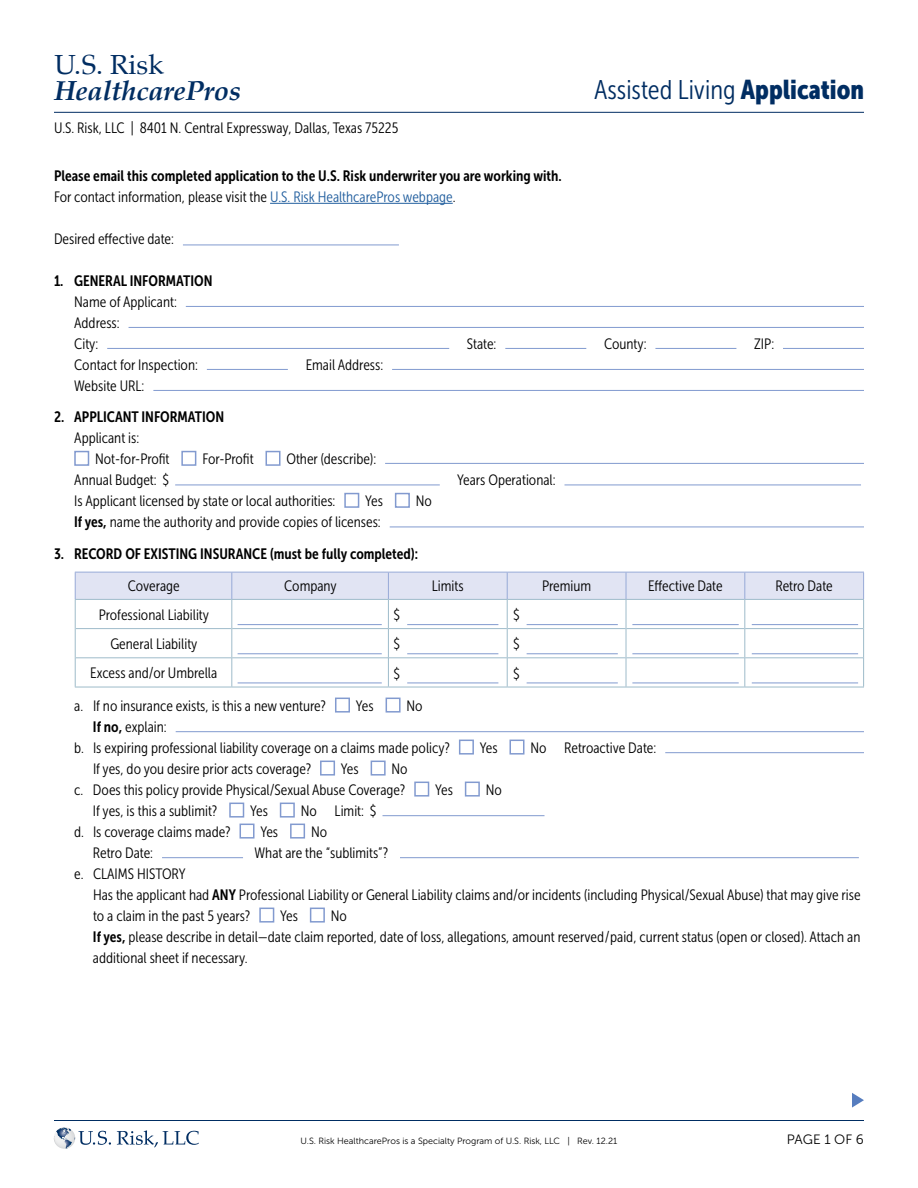
<style>
.page{position:relative;width:918px;height:1188px;background:#fff}
.page>*{position:absolute;margin:0;border:0;box-sizing:border-box;transform-origin:0 0}
.t1{font:italic 700 27.6px "Palatino";letter-spacing:-.015em;color:#002d62}
.t2{font:27.6px "Palatino";color:#002d62}
.t3{font:27px "Museo Sans Cond 300";color:#002d62}
.t4{font:15px/21px "Museo Sans Cond 300";color:#000}
.t5{font:15px "Museo Sans Cond 700";color:#000}
.t6{font:13.5px "Museo Sans 300";letter-spacing:-.005em;color:#000}
.t7{font:9px "Museo Sans 300";color:#000}
.s1{font-family:"Museo Sans Cond 900"}
.s2{color:#215e9e}
.s3{font-family:"Museo Sans Cond 700"}
</style>
<div class="page">
<hr style="left:54px;top:1120px;width:810px;height:1px;background:#002d62">
<hr style="left:54px;top:112px;width:810px;height:1px;background:#002d62">
<svg style="left:117px;top:1130px;width:82px;height:17px"></svg>
<svg style="left:54px;top:1127px;width:21px;height:22px"></svg>
<svg style="left:57px;top:1127px;width:54px;height:22px"></svg>
<hr style="left:270px;top:203px;width:183px;height:1px;background:#215e9e">
<hr style="left:183px;top:245px;width:216px;height:1px;background:#829acf">
<hr style="left:186px;top:306px;width:678px;height:1px;background:#829acf">
<hr style="left:129px;top:327px;width:735px;height:1px;background:#829acf">
<hr style="left:107px;top:348px;width:342px;height:1px;background:#829acf">
<hr style="left:505px;top:348px;width:81px;height:1px;background:#829acf">
<hr style="left:655px;top:348px;width:81px;height:1px;background:#829acf">
<hr style="left:783px;top:348px;width:81px;height:1px;background:#829acf">
<hr style="left:207px;top:369px;width:81px;height:1px;background:#829acf">
<hr style="left:392px;top:369px;width:472px;height:1px;background:#829acf">
<hr style="left:153px;top:390px;width:711px;height:1px;background:#829acf">
<div style="left:74px;top:451px;width:15px;height:15px;border:2px solid #829acf"></div>
<div style="left:181px;top:451px;width:15px;height:15px;border:2px solid #829acf"></div>
<div style="left:266px;top:451px;width:15px;height:15px;border:2px solid #829acf"></div>
<hr style="left:385px;top:463px;width:479px;height:1px;background:#829acf">
<hr style="left:175px;top:485px;width:265px;height:1px;background:#829acf">
<hr style="left:564px;top:485px;width:297px;height:1px;background:#829acf">
<div style="left:344px;top:493px;width:15px;height:15px;border:2px solid #829acf"></div>
<div style="left:395px;top:493px;width:15px;height:15px;border:2px solid #829acf"></div>
<hr style="left:390px;top:527px;width:474px;height:1px;background:#829acf">
<div style="left:335px;top:698px;width:15px;height:15px;border:2px solid #829acf"></div>
<div style="left:386px;top:698px;width:15px;height:15px;border:2px solid #829acf"></div>
<hr style="left:176px;top:731px;width:688px;height:1px;background:#829acf">
<div style="left:459px;top:740px;width:15px;height:15px;border:2px solid #829acf"></div>
<div style="left:509px;top:740px;width:15px;height:15px;border:2px solid #829acf"></div>
<hr style="left:665px;top:752px;width:199px;height:1px;background:#829acf">
<div style="left:320px;top:761px;width:15px;height:15px;border:2px solid #829acf"></div>
<div style="left:371px;top:761px;width:15px;height:15px;border:2px solid #829acf"></div>
<div style="left:414px;top:782px;width:15px;height:15px;border:2px solid #829acf"></div>
<div style="left:465px;top:782px;width:15px;height:15px;border:2px solid #829acf"></div>
<div style="left:229px;top:803px;width:15px;height:15px;border:2px solid #829acf"></div>
<div style="left:280px;top:803px;width:15px;height:15px;border:2px solid #829acf"></div>
<hr style="left:383px;top:815px;width:162px;height:1px;background:#829acf">
<div style="left:240px;top:824px;width:15px;height:15px;border:2px solid #829acf"></div>
<div style="left:290px;top:824px;width:15px;height:15px;border:2px solid #829acf"></div>
<hr style="left:162px;top:857px;width:81px;height:1px;background:#829acf">
<hr style="left:400px;top:857px;width:459px;height:1px;background:#829acf">
<div style="left:259px;top:908px;width:15px;height:15px;border:2px solid #829acf"></div>
<div style="left:310px;top:908px;width:15px;height:15px;border:2px solid #829acf"></div>
<svg style="left:852px;top:1093px;width:12px;height:15px"></svg>
<hr style="left:75px;top:687px;width:157px;height:1px;background:#9ebbca">
<hr style="left:232px;top:687px;width:156px;height:1px;background:#9ebbca">
<hr style="left:388px;top:687px;width:119px;height:1px;background:#9ebbca">
<hr style="left:507px;top:687px;width:119px;height:1px;background:#9ebbca">
<hr style="left:626px;top:687px;width:119px;height:1px;background:#9ebbca">
<hr style="left:745px;top:687px;width:119px;height:1px;background:#9ebbca">
<svg style="left:75px;top:572px;width:789px;height:115px"></svg>
<hr style="left:626px;top:572px;width:119px;height:1px;background:#97aad7">
<hr style="left:745px;top:572px;width:119px;height:1px;background:#97aad7">
<hr style="left:407px;top:624px;width:91px;height:1px;background:#829acf">
<hr style="left:238px;top:624px;width:144px;height:1px;background:#829acf">
<hr style="left:632px;top:624px;width:107px;height:1px;background:#829acf">
<hr style="left:752px;top:624px;width:106px;height:1px;background:#829acf">
<hr style="left:527px;top:624px;width:91px;height:1px;background:#829acf">
<hr style="left:407px;top:653px;width:91px;height:1px;background:#829acf">
<hr style="left:238px;top:653px;width:144px;height:1px;background:#829acf">
<hr style="left:632px;top:653px;width:107px;height:1px;background:#829acf">
<hr style="left:752px;top:653px;width:106px;height:1px;background:#829acf">
<hr style="left:527px;top:653px;width:91px;height:1px;background:#829acf">
<hr style="left:407px;top:683px;width:91px;height:1px;background:#829acf">
<hr style="left:238px;top:683px;width:144px;height:1px;background:#829acf">
<hr style="left:632px;top:683px;width:107px;height:1px;background:#829acf">
<hr style="left:752px;top:683px;width:106px;height:1px;background:#829acf">
<hr style="left:527px;top:683px;width:91px;height:1px;background:#829acf">
<h1 class="t2" style="left:54px;top:42px;width:111px">U.S. Risk</h1>
<h1 class="t1" style="left:54px;top:68px;width:188px">HealthcarePros</h1>
<p class="t4" style="left:54px;top:117px;width:346px">U.S. Risk, LLC | 8401 N. Central Expressway, Dallas, Texas 75225</p>
<h2 class="t3" style="left:594px;top:75px;width:271px">Assisted Living <span class="s1">Application</span></h2>
<p class="t5" style="left:54px;top:167px;width:509px">Please email this completed application to the U.S. Risk underwriter you are working with.</p>
<p class="t4" style="left:54px;top:186px;width:403px">For contact information, please visit the <span class="s2">U.S. Risk HealthcarePros webpage</span>.</p>
<p class="t4" style="left:54px;top:228px;width:122px">Desired effective date:</p>
<p class="t5" style="left:54px;top:272px;width:160px">1. GENERAL INFORMATION</p>
<p class="t4" style="left:74px;top:291px;width:104px">Name of Applicant:<br>Address:<br>City:</p>
<p class="t4" style="left:467px;top:333px;width:31px">State:</p>
<p class="t4" style="left:604px;top:333px;width:44px">County:</p>
<p class="t4" style="left:754px;top:333px;width:21px">ZIP:</p>
<p class="t4" style="left:74px;top:354px;width:125px">Contact for Inspection:</p>
<p class="t4" style="left:306px;top:354px;width:79px">Email Address:</p>
<p class="t4" style="left:74px;top:375px;width:72px">Website URL:</p>
<p class="t5" style="left:54px;top:409px;width:172px">2. APPLICANT INFORMATION</p>
<p class="t4" style="left:95px;top:428px;width:76px;text-indent:-21px">Applicant is:<br>Not-for-Profit</p>
<p class="t4" style="left:202px;top:449px;width:53px">For-Profit</p>
<p class="t4" style="left:286px;top:449px;width:91px">Other (describe):</p>
<p class="t4" style="left:74px;top:470px;width:96px">Annual Budget: $</p>
<p class="t4" style="left:457px;top:470px;width:100px">Years Operational:</p>
<p class="t4" style="left:74px;top:491px;width:263px">Is Applicant licensed by state or local authorities:</p>
<p class="t4" style="left:365px;top:491px;width:19px">Yes</p>
<p class="t4" style="left:416px;top:491px;width:18px">No</p>
<p class="t4" style="left:74px;top:512px;width:308px"><span class="s3">If yes,</span> name the authority and provide copies of licenses:</p>
<p class="t5" style="left:54px;top:545px;width:366px">3. RECORD OF EXISTING INSURANCE (must be fully completed):</p>
<p class="t4" style="left:128px;top:576px;width:53px">Coverage</p>
<p class="t4" style="left:284px;top:576px;width:54px">Company</p>
<p class="t4" style="left:432px;top:576px;width:33px">Limits</p>
<p class="t4" style="left:542px;top:576px;width:51px">Premium</p>
<p class="t4" style="left:648px;top:576px;width:76px">Effective Date</p>
<p class="t4" style="left:776px;top:576px;width:59px">Retro Date</p>
<p class="t4" style="left:90px;top:600px;width:128px;line-height:29.2px;text-align:center">Professional Liability<br>General Liability<br>Excess and/or Umbrella</p>
<p class="t4" style="left:394px;top:605px;width:8px">$</p>
<p class="t4" style="left:513px;top:605px;width:8px">$</p>
<p class="t4" style="left:394px;top:634px;width:8px">$</p>
<p class="t4" style="left:513px;top:634px;width:8px">$</p>
<p class="t4" style="left:394px;top:663px;width:8px">$</p>
<p class="t4" style="left:513px;top:663px;width:8px">$</p>
<p class="t4" style="left:74px;top:696px;width:253px">a. If no insurance exists, is this a new venture?</p>
<p class="t4" style="left:356px;top:696px;width:19px">Yes</p>
<p class="t4" style="left:406px;top:696px;width:18px">No</p>
<p class="t4" style="left:74px;top:717px;width:377px;text-indent:19px"><span class="s3">If no,</span> explain:<br>b. Is expiring professional liability coverage on a claims made policy?</p>
<p class="t4" style="left:480px;top:738px;width:19px">Yes</p>
<p class="t4" style="left:530px;top:738px;width:127px">No Retroactive Date:</p>
<p class="t4" style="left:93px;top:759px;width:220px">If yes, do you desire prior acts coverage?</p>
<p class="t4" style="left:341px;top:759px;width:19px">Yes</p>
<p class="t4" style="left:74px;top:759px;width:335px;text-align:right">No<br>c. Does this policy provide Physical/Sexual Abuse Coverage?</p>
<p class="t4" style="left:435px;top:780px;width:19px">Yes</p>
<p class="t4" style="left:486px;top:780px;width:18px">No</p>
<p class="t4" style="left:93px;top:801px;width:126px">If yes, is this a sublimit?</p>
<p class="t4" style="left:250px;top:801px;width:19px">Yes</p>
<p class="t4" style="left:301px;top:801px;width:77px">No Limit: $</p>
<p class="t4" style="left:74px;top:822px;width:158px">d. Is coverage claims made?</p>
<p class="t4" style="left:260px;top:822px;width:19px">Yes</p>
<p class="t4" style="left:311px;top:822px;width:18px">No</p>
<p class="t4" style="left:93px;top:843px;width:62px">Retro Date:</p>
<p class="t4" style="left:255px;top:843px;width:135px">What are the “sublimits”?</p>
<p class="t4" style="left:93px;top:864px;width:769px;text-indent:-19px">e. CLAIMS HISTORY<br>Has the applicant had <span class="s3">ANY</span> Professional Liability or General Liability claims and/or incidents (including Physical/Sexual Abuse) that may give rise to a claim in the past 5 years?</p>
<p class="t4" style="left:93px;top:906px;width:769px;text-indent:238px">No<br><span class="s3">If yes,</span> please describe in detail—date claim reported, date of loss, allegations, amount reserved/paid, current status (open or closed). Attach an additional sheet if necessary.</p>
<p class="t4" style="left:280px;top:906px;width:19px">Yes</p>
<p class="t7" style="left:301px;top:1136px;width:318px">U.S. Risk HealthcarePros is a Specialty Program of U.S. Risk, LLC | Rev. 12.21</p>
<p class="t6" style="left:787px;top:1132px;width:79px">PAGE 1 OF 6</p>
</div>
